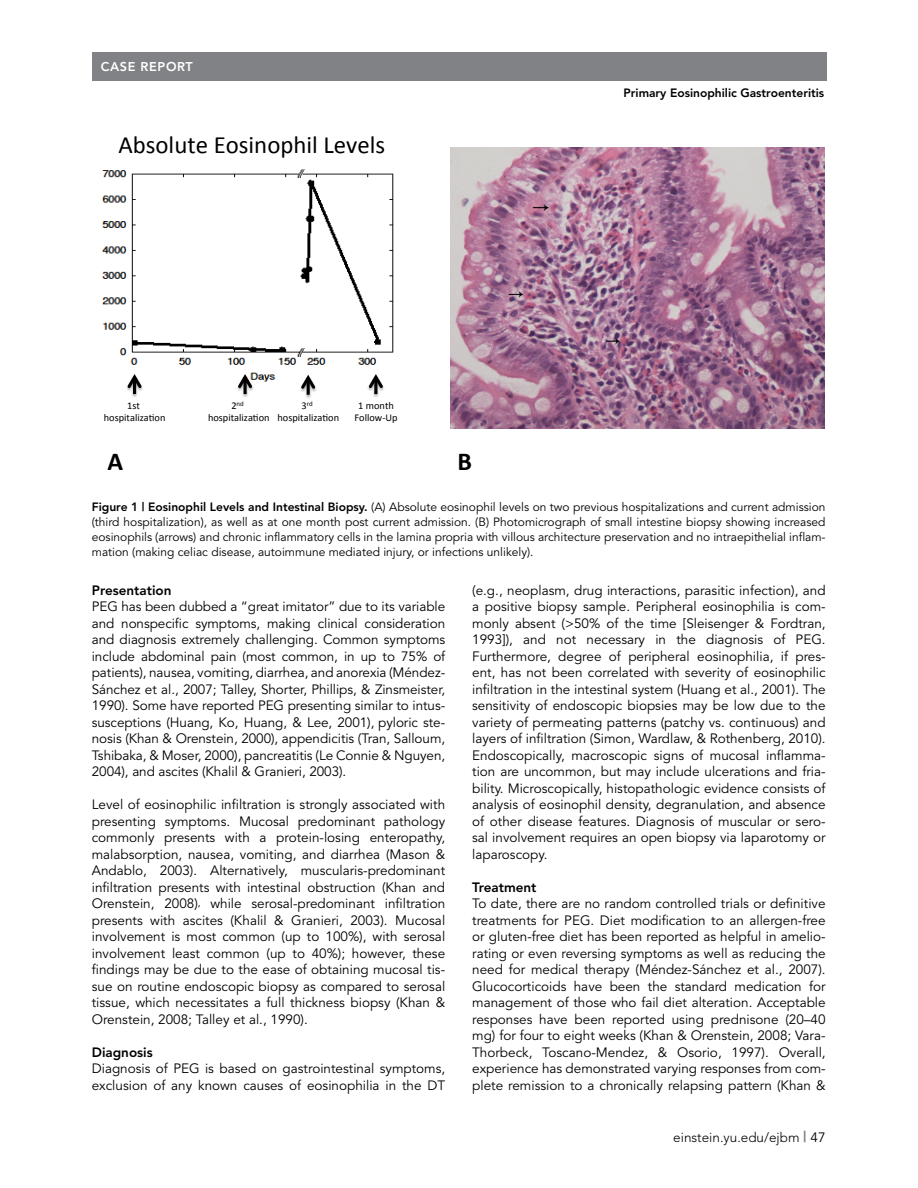
<style>
.page{position:relative;width:918px;height:1188px;background:#fff}
.page>*{position:absolute;margin:0;border:0;box-sizing:border-box;transform-origin:0 0}
.t1{font:700 25.8px "Calibri";color:#000}
.t2{font:24.9px "Calibri";color:#000}
.BODY_COPY{font:13.5px/16.5px "Avenir";color:#000;text-align:justify}
.BODY_COPY-2{font:800 13.5px "Avenir";color:#000}
.t3{font:300 13.5px "Avenir";color:#000}
.t4{font:800 12.6px "Avenir";letter-spacing:.05em;color:#fff}
.BODY_COPY-3{font:12px/15px "Avenir";color:#000;text-align:justify}
.BODY_COPY-4{font:800 12px "Avenir";color:#000}
.t5{font:10.35px/12.5px "Calibri";color:#000;text-align:center}
.t6{font:6.9px "Calibri";color:#000}
.s1{font-size:10.35px}
.s2{font-weight:800}
.s3{font-weight:800;font-size:15px;color:#808285}
.s4{font-weight:400}
</style>
<div class="page">
<div style="left:92px;top:52px;width:734px;height:29px;background:#808285"></div>
<img style="left:450px;top:148px;width:374px;height:280px">
<img style="left:102px;top:169px;width:292px;height:213px">
<img style="left:118px;top:360px;width:33px;height:37px">
<hr style="left:133px;top:377px;width:3px;height:17px;background:#000">
<svg style="left:127px;top:374px;width:15px;height:14px"></svg>
<img style="left:229px;top:360px;width:32px;height:37px">
<hr style="left:244px;top:377px;width:3px;height:17px;background:#000">
<svg style="left:238px;top:374px;width:14px;height:14px"></svg>
<img style="left:292px;top:361px;width:32px;height:37px">
<hr style="left:307px;top:378px;width:3px;height:17px;background:#000">
<svg style="left:301px;top:375px;width:14px;height:14px"></svg>
<img style="left:360px;top:360px;width:32px;height:37px">
<hr style="left:374px;top:377px;width:3px;height:17px;background:#000">
<svg style="left:369px;top:374px;width:14px;height:14px"></svg>
<p class="t4" style="left:101px;top:59px;width:94px">CASE REPORT</p>
<p class="t2" style="left:118px;top:129px;width:268px">Absolute Eosinophil Levels</p>
<p class="BODY_COPY-4" style="left:624px;top:86px;width:202px">Primary Eosinophilic Gastroenteritis</p>
<p class="t6" style="left:231px;top:399px;width:14px"><span class="s1">2</span>nd</p>
<p class="t5" style="left:208px;top:412px;width:63px">hospitaliza5on</p>
<p class="t6" style="left:302px;top:399px;width:13px"><span class="s1">3</span>rd</p>
<p class="t5" style="left:278px;top:412px;width:63px">hospitaliza5on</p>
<p class="t5" style="left:104px;top:399px;width:63px">1st hospitaliza5on</p>
<p class="t5" style="left:355px;top:399px;width:45px">1 month<br>Follow--‐Up</p>
<p class="t1" style="left:108px;top:445px;width:17px">A</p>
<p class="t1" style="left:458px;top:445px;width:16px">B</p>
<p class="BODY_COPY-3" style="left:92px;top:500px;width:735px"><span class="s2">Figure 1 | Eosinophil Levels and Intestinal Biopsy.</span> (A) Absolute eosinophil levels on two previous hospitalizations and current admission (third hospitalization), as well as at one month post current admission. (B) Photomicrograph of small intestine biopsy showing increased eosinophils (arrows) and chronic inflammatory cells in the lamina propria with villous architecture preservation and no intraepithelial inflam&shy;mation (making celiac disease, autoimmune mediated injury, or infections unlikely).</p>
<p class="BODY_COPY-2" style="left:92px;top:582px;width:81px">Presentation</p>
<p class="BODY_COPY" style="left:92px;top:599px;width:355px">PEG has been dubbed a “great imitator” due to its variable and nonspecific symptoms, making clinical consideration and diagnosis extremely challenging. Common symptoms include abdominal pain (most common, in up to 75% of patients), nausea, vomiting, diarrhea, and anorexia (Méndez-Sánchez et al., 2007; Talley, Shorter, Phillips, &amp; Zinsmeister, 1990). Some have reported PEG presenting similar to intus&shy;susceptions (Huang, Ko, Huang, &amp; Lee, 2001), pyloric ste&shy;nosis (Khan &amp; Orenstein, 2000), appendicitis (Tran, Salloum, Tshibaka, &amp; Moser, 2000), pancreatitis (Le Connie &amp; Nguyen, 2004), and ascites (Khalil &amp; Granieri, 2003).</p>
<p class="BODY_COPY" style="left:92px;top:797px;width:355px">Level of eosinophilic infiltration is strongly associated with presenting symptoms. Mucosal predominant pathology commonly presents with a protein-losing enteropathy, malabsorption, nausea, vomiting, and diarrhea (Mason &amp; Andablo, 2003). Alternatively, muscularis-predominant infiltration presents with intestinal obstruction (Khan and Orenstein, 2008)<sup>,</sup> while serosal-predominant infiltration presents with ascites (Khalil &amp; Granieri, 2003). Mucosal involvement is most common (up to 100%), with serosal involvement least common (up to 40%); however, these findings may be due to the ease of obtaining mucosal tis&shy;sue on routine endoscopic biopsy as compared to serosal tissue, which necessitates a full thickness biopsy (Khan &amp; Orenstein, 2008; Talley et al., 1990).</p>
<p class="BODY_COPY-2" style="left:92px;top:1044px;width:62px">Diagnosis</p>
<p class="BODY_COPY" style="left:92px;top:1061px;width:355px">Diagnosis of PEG is based on gastrointestinal symptoms, exclusion of any known causes of eosinophilia in the DT</p>
<p class="BODY_COPY" style="left:472px;top:582px;width:355px">(e.g., neoplasm, drug interactions, parasitic infection), and a positive biopsy sample. Peripheral eosinophilia is com&shy;monly absent (&gt;50% of the time [Sleisenger &amp; Fordtran, 1993]), and not necessary in the diagnosis of PEG.<br>Furthermore, degree of peripheral eosinophilia, if pres&shy;ent, has not been correlated with severity of eosinophilic infiltration in the intestinal system (Huang et al., 2001). The sensitivity of endoscopic biopsies may be low due to the variety of permeating patterns (patchy vs. continuous) and layers of infiltration (Simon, Wardlaw, &amp; Rothenberg, 2010).<br>Endoscopically, macroscopic signs of mucosal inflamma&shy;tion are uncommon, but may include ulcerations and fria&shy;bility. Microscopically, histopathologic evidence consists of analysis of eosinophil density, degranulation, and absence of other disease features. Diagnosis of muscular or sero&shy;sal involvement requires an open biopsy via laparotomy or laparoscopy.</p>
<p class="BODY_COPY-2" style="left:472px;top:879px;width:66px">Treatment</p>
<p class="BODY_COPY" style="left:472px;top:896px;width:355px">To date, there are no random controlled trials or definitive treatments for PEG. Diet modification to an allergen-free or gluten-free diet has been reported as helpful in amelio&shy;rating or even reversing symptoms as well as reducing the need for medical therapy (Méndez-Sánchez et al., 2007).<br>Glucocorticoids have been the standard medication for management of those who fail diet alteration. Acceptable responses have been reported using prednisone (20–40 mg) for four to eight weeks (Khan &amp; Orenstein, 2008; Vara-Thorbeck, Toscano-Mendez, &amp; Osorio, 1997). Overall, experience has demonstrated varying responses from com&shy;plete remission to a chronically relapsing pattern (Khan &amp;</p>
<p class="t3" style="left:673px;top:1129px;width:154px">einstein.yu.edu/ejbm <span class="s3">|</span> <span class="s4">47</span></p>
</div>
